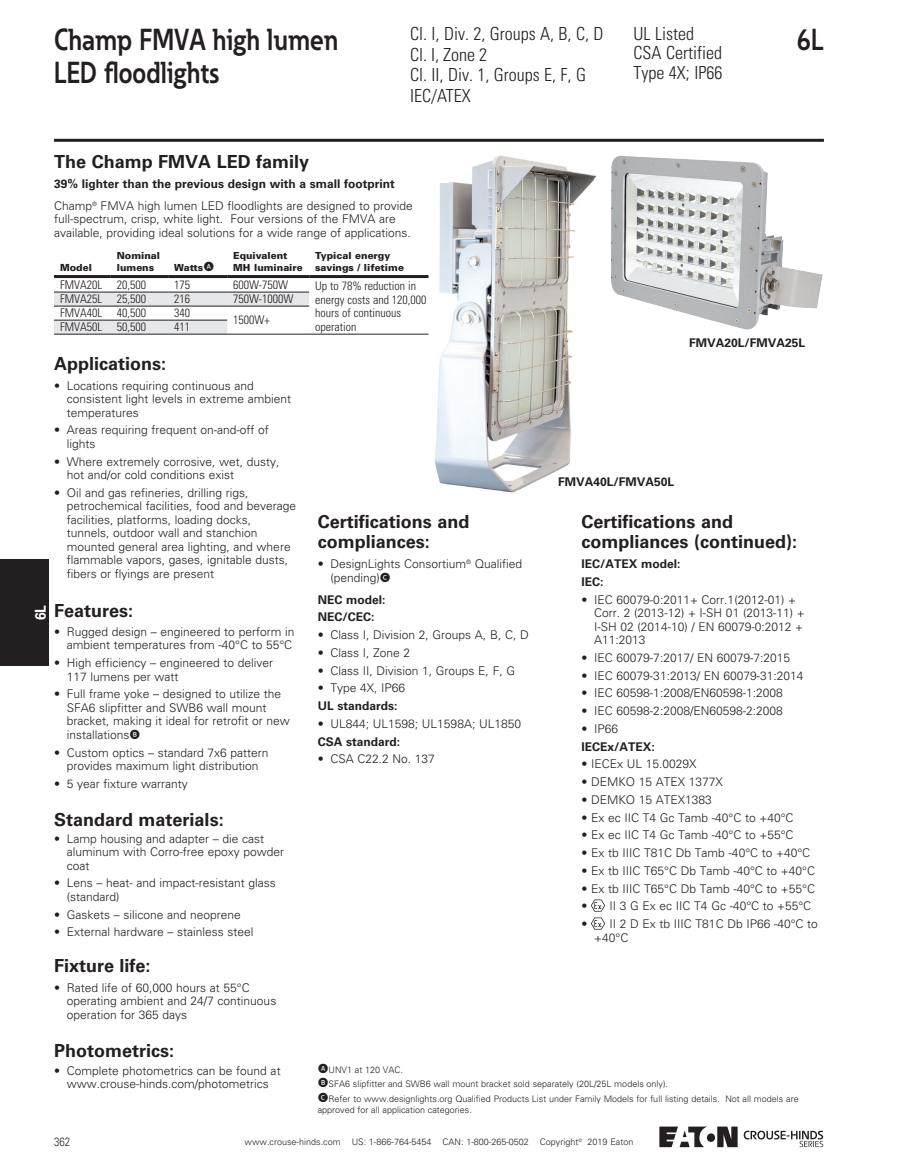
<style>
.page{position:relative;width:905px;height:1175px;background:#fff}
.page>*{position:absolute;margin:0;border:0;box-sizing:border-box;transform-origin:0 0}
.t1{font:700 30px/33px "Eaton";color:#231f20;scale:.86 1}
.t2{font:700 18px/19.5px "Univers LT Std";color:#231f20}
.t3{font:300 condensed 18px/21.6px "Univers LT Std";color:#231f20}
.t4{font:700 15px "Univers LT Std";color:#fff;scale:.92 1}
.t5{font:300 12px/13.5px "Univers LT Std";color:#231f20}
.t6{font:300 condensed 12px/13.5px "Univers LT Std";color:#231f20}
.t7{font:700 12px/17.7px "Univers LT Std";color:#231f20}
.t8{font:300 12px "Univers LT Std";color:#231f20;scale:.8 1}
.t9{font:900 9.75px/11.2px "Univers LT Std";color:#231f20}
.t10{font:300 9px/14.7px "Univers LT Std";color:#231f20}
.s1{font-weight:700}
</style>
<div class="page">
<hr style="left:54px;top:139px;width:770px;height:3px;background:#231f20">
<div style="left:706px;top:1133px;width:9px;height:8px;background:#231f20;border-radius:50%"></div>
<svg style="left:717px;top:1126px;width:20px;height:21px"></svg>
<svg style="left:659px;top:1126px;width:48px;height:21px"></svg>
<svg style="left:743px;top:1130px;width:80px;height:17px"></svg>
<div style="left:0;top:559px;width:49px;height:106px;background:#231f20"></div>
<img style="left:410px;top:155px;width:187px;height:338px">
<img style="left:611px;top:156px;width:211px;height:174px">
<svg style="left:54px;top:293px;width:255px;height:41px"></svg>
<hr style="left:54px;top:275px;width:57px;height:3px;background:#231f20">
<hr style="left:111px;top:275px;width:57px;height:3px;background:#231f20">
<hr style="left:168px;top:275px;width:59px;height:3px;background:#231f20">
<hr style="left:227px;top:275px;width:82px;height:3px;background:#231f20">
<hr style="left:309px;top:275px;width:119px;height:3px;background:#231f20">
<hr style="left:54px;top:292px;width:57px;height:1px;background:#231f20">
<hr style="left:111px;top:292px;width:57px;height:1px;background:#231f20">
<hr style="left:168px;top:292px;width:59px;height:1px;background:#231f20">
<hr style="left:227px;top:292px;width:82px;height:1px;background:#231f20">
<hr style="left:54px;top:306px;width:57px;height:1px;background:#231f20">
<hr style="left:111px;top:306px;width:57px;height:1px;background:#231f20">
<hr style="left:168px;top:306px;width:59px;height:1px;background:#231f20">
<hr style="left:227px;top:306px;width:82px;height:1px;background:#231f20">
<hr style="left:54px;top:320px;width:57px;height:1px;background:#231f20">
<hr style="left:111px;top:320px;width:57px;height:1px;background:#231f20">
<hr style="left:168px;top:320px;width:59px;height:1px;background:#231f20">
<hr style="left:54px;top:334px;width:57px;height:1px;background:#231f20">
<hr style="left:111px;top:334px;width:57px;height:1px;background:#231f20">
<hr style="left:168px;top:334px;width:59px;height:1px;background:#231f20">
<hr style="left:227px;top:334px;width:82px;height:1px;background:#231f20">
<hr style="left:309px;top:334px;width:119px;height:1px;background:#231f20">
<svg style="left:591px;top:899px;width:14px;height:12px"></svg>
<svg style="left:591px;top:917px;width:14px;height:12px"></svg>
<h1 class="t1" style="left:54px;top:22px;width:332px">Champ FMVA high lumen<br>LED floodlights</h1>
<h2 class="t3" style="left:410px;top:22px;width:195px">Cl. I, Div. 2, Groups A, B, C, D<br>Cl. I, Zone 2</h2>
<h2 class="t3" style="left:410px;top:64px;width:177px">Cl. II, Div. 1, Groups E, F, G<br>IEC/ATEX</h2>
<h2 class="t2" style="left:54px;top:152px;width:257px">The Champ FMVA LED family</h2>
<p class="t5" style="left:54px;top:172px;width:360px;line-height:22px"><span class="s1">39% lighter than the previous design with a small footprint<br></span>Champ<sup>®</sup> FMVA high lumen LED floodlights are designed to provide</p>
<p class="t5" style="left:54px;top:212px;width:358px">full-spectrum, crisp, white light. Four versions of the FMVA are available, providing ideal solutions for a wide range of applications.</p>
<p class="t9" style="left:60px;top:261px;width:33px">Model</p>
<p class="t9" style="left:117px;top:250px;width:45px">Nominal lumens</p>
<p class="t9" style="left:174px;top:261px;width:31px">Watts</p>
<p class="t9" style="left:233px;top:250px;width:71px">Equivalent<br>MH luminaire</p>
<p class="t9" style="left:315px;top:250px;width:90px">Typical energy savings / lifetime</p>
<p class="t6" style="left:60px;top:278px;width:88px">FMVA20L 20,500</p>
<p class="t6" style="left:174px;top:278px;width:17px">175</p>
<p class="t6" style="left:233px;top:278px;width:57px">600W-750W</p>
<p class="t6" style="left:315px;top:279px;width:113px">Up to 78% reduction in energy costs and 120,000 hours of continuous operation</p>
<p class="t6" style="left:60px;top:292px;width:88px">FMVA25L 25,500</p>
<p class="t6" style="left:174px;top:292px;width:17px">216</p>
<p class="t6" style="left:233px;top:292px;width:62px">750W-1000W</p>
<p class="t6" style="left:60px;top:306px;width:88px">FMVA40L 40,500</p>
<p class="t6" style="left:174px;top:306px;width:17px">340</p>
<p class="t6" style="left:233px;top:313px;width:38px">1500W+</p>
<p class="t6" style="left:60px;top:320px;width:88px">FMVA50L 50,500</p>
<p class="t6" style="left:174px;top:320px;width:17px">411</p>
<h2 class="t3" style="left:633px;top:24px;width:90px;line-height:19.5px">UL Listed<br>CSA Certified<br>Type 4X; IP66</h2>
<h1 class="t1" style="left:796px;top:22px;width:33px">6L</h1>
<p class="t7" style="left:689px;top:334px;width:118px">FMVA20L/FMVA25L</p>
<h2 class="t2" style="left:54px;top:354px;width:114px">Applications:</h2>
<p class="t5" style="left:67px;top:378px;width:226px;text-indent:-13px">• Locations requiring continuous and consistent light levels in extreme ambient temperatures</p>
<p class="t5" style="left:67px;top:423px;width:204px;text-indent:-13px">• Areas requiring frequent on-and-off of lights</p>
<p class="t5" style="left:67px;top:454px;width:214px;text-indent:-13px">• Where extremely corrosive, wet, dusty, hot and/or cold conditions exist</p>
<p class="t5" style="left:67px;top:486px;width:231px;text-indent:-13px">• Oil and gas refineries, drilling rigs, petrochemical facilities, food and beverage facilities, platforms, loading docks, tunnels, outdoor wall and stanchion mounted general area lighting, and where flammable vapors, gases, ignitable dusts, fibers or flyings are present</p>
<p class="t4" style="left:32px;top:620px;width:18px;rotate:-90deg">6L</p>
<h2 class="t2" style="left:54px;top:601px;width:81px">Features:</h2>
<p class="t5" style="left:54px;top:625px;width:242px;text-align:right">• Rugged design – engineered to perform in ambient temperatures from -40°C to 55°C</p>
<p class="t5" style="left:67px;top:656px;width:208px;text-indent:-13px">• High efficiency – engineered to deliver<br>117 lumens per watt</p>
<p class="t5" style="left:67px;top:687px;width:225px;text-indent:-13px">• Full frame yoke – designed to utilize the SFA6 slipfitter and SWB6 wall mount bracket, making it ideal for retrofit or new installations</p>
<p class="t5" style="left:54px;top:745px;width:216px;text-align:center">• Custom optics – standard 7x6 pattern provides maximum light distribution</p>
<p class="t5" style="left:54px;top:777px;width:135px">• 5 year fixture warranty</p>
<h2 class="t2" style="left:54px;top:810px;width:171px">Standard materials:</h2>
<p class="t5" style="left:67px;top:831px;width:219px;text-indent:-13px">• Lamp housing and adapter – die cast aluminum with Corro-free epoxy powder coat</p>
<p class="t5" style="left:67px;top:876px;width:211px;text-indent:-13px">• Lens – heat- and impact-resistant glass (standard)</p>
<p class="t5" style="left:54px;top:907px;width:188px">• Gaskets – silicone and neoprene</p>
<p class="t5" style="left:54px;top:925px;width:201px">• External hardware – stainless steel</p>
<h2 class="t2" style="left:54px;top:956px;width:98px">Fixture life:</h2>
<p class="t5" style="left:67px;top:980px;width:211px;text-indent:-13px">• Rated life of 60,000 hours at 55°C operating ambient and 24/7 continuous operation for 365 days</p>
<h2 class="t2" style="left:54px;top:1041px;width:122px">Photometrics:</h2>
<p class="t5" style="left:54px;top:1063px;width:228px;text-align:center">• Complete photometrics can be found at www.crouse-hinds.com/photometrics</p>
<h2 class="t2" style="left:318px;top:512px;width:153px">Certifications and compliances:</h2>
<p class="t5" style="left:330px;top:557px;width:193px;text-indent:-13px">• DesignLights Consortium<sup>®</sup> Qualified (pending)</p>
<p class="t7" style="left:318px;top:590px;width:69px">NEC model:<br>NEC/CEC:</p>
<p class="t5" style="left:318px;top:628px;width:212px">• Class I, Division 2, Groups A, B, C, D</p>
<p class="t5" style="left:318px;top:646px;width:94px">• Class I, Zone 2</p>
<p class="t5" style="left:318px;top:663px;width:199px">• Class II, Division 1, Groups E, F, G</p>
<p class="t5" style="left:318px;top:681px;width:89px">• Type 4X, IP66</p>
<p class="t7" style="left:318px;top:697px;width:81px">UL standards:</p>
<p class="t5" style="left:318px;top:717px;width:205px">• UL844; UL1598; UL1598A; UL1850</p>
<p class="t7" style="left:318px;top:732px;width:84px">CSA standard:</p>
<p class="t5" style="left:318px;top:752px;width:119px">• CSA C22.2 No. 137</p>
<p class="t7" style="left:558px;top:473px;width:118px">FMVA40L/FMVA50L</p>
<h2 class="t2" style="left:581px;top:512px;width:217px">Certifications and compliances (continued):</h2>
<p class="t7" style="left:581px;top:555px;width:100px">IEC/ATEX model:<br>IEC:</p>
<p class="t5" style="left:594px;top:592px;width:212px;text-indent:-13px">• IEC 60079-0:2011+ Corr.1(2012-01) +<br>Corr. 2 (2013-12) + I-SH 01 (2013-11) +<br>I-SH 02 (2014-10) / EN 60079-0:2012 +<br>A11:2013</p>
<p class="t5" style="left:581px;top:651px;width:210px">• IEC 60079-7:2017/ EN 60079-7:2015</p>
<p class="t5" style="left:581px;top:668px;width:223px">• IEC 60079-31:2013/ EN 60079-31:2014</p>
<p class="t5" style="left:581px;top:686px;width:203px">• IEC 60598-1:2008/EN60598-1:2008</p>
<p class="t5" style="left:581px;top:704px;width:203px">• IEC 60598-2:2008/EN60598-2:2008</p>
<p class="t5" style="left:581px;top:722px;width:38px">• IP66</p>
<p class="t7" style="left:581px;top:737px;width:75px">IECEx/ATEX:</p>
<p class="t5" style="left:581px;top:757px;width:117px">• IECEx UL 15.0029X</p>
<p class="t5" style="left:581px;top:775px;width:143px">• DEMKO 15 ATEX 1377X</p>
<p class="t5" style="left:581px;top:792px;width:132px">• DEMKO 15 ATEX1383</p>
<p class="t5" style="left:581px;top:810px;width:213px">• Ex ec IIC T4 Gc Tamb -40°C to +40°C</p>
<p class="t5" style="left:581px;top:828px;width:213px">• Ex ec IIC T4 Gc Tamb -40°C to +55°C</p>
<p class="t5" style="left:581px;top:846px;width:230px">• Ex tb IIIC T81C Db Tamb -40°C to +40°C</p>
<p class="t5" style="left:581px;top:863px;width:235px">• Ex tb IIIC T65°C Db Tamb -40°C to +40°C</p>
<p class="t5" style="left:581px;top:881px;width:235px">• Ex tb IIIC T65°C Db Tamb -40°C to +55°C</p>
<p class="t5" style="left:581px;top:899px;width:231px">• II 3 G Ex ec IIC T4 Gc -40°C to +55°C</p>
<p class="t5" style="left:594px;top:917px;width:225px;text-indent:-13px">• II 2 D Ex tb IIIC T81C Db IP66 -40°C to +40°C</p>
<p class="t10" style="left:328px;top:1062px;width:471px">UNV1 at 120 VAC.<br>SFA6 slipfitter and SWB6 wall mount bracket sold separately (20L/25L models only).<br>Refer to www.designlights.org Qualified Products List under Family Models for full listing details. Not all models are</p>
<p class="t10" style="left:318px;top:1102px;width:156px">approved for all application categories.</p>
<p class="t8" style="left:54px;top:1134px;width:22px">362</p>
<p class="t10" style="left:587px;top:1134px;width:47px">2019 Eaton</p>
<p class="t10" style="left:244px;top:1134px;width:339px">www.crouse-hinds.com US: 1-866-764-5454 CAN: 1-800-265-0502 Copyright<sup>©</sup></p>
</div>
